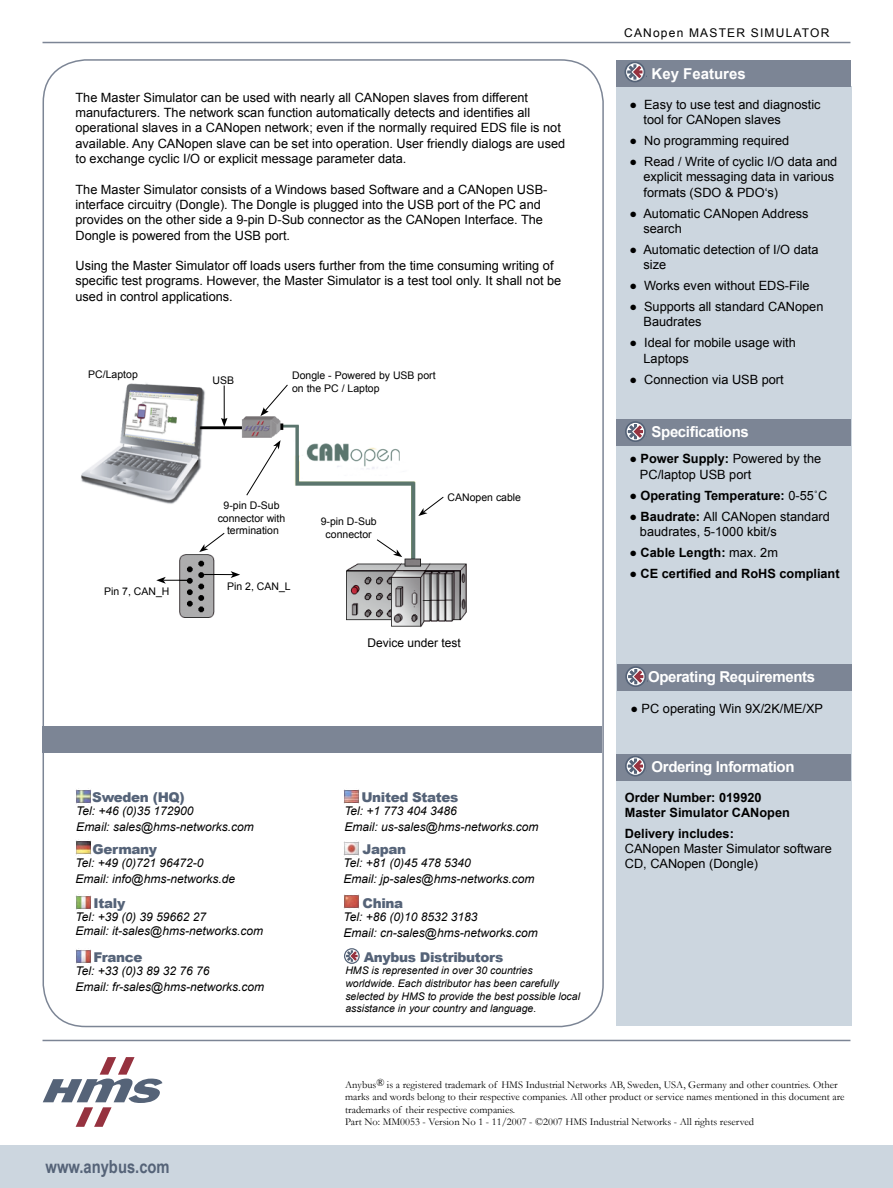
<style>
.page{position:relative;width:893px;height:1188px;background:#fff}
.page>*{position:absolute;margin:0;border:0;box-sizing:border-box;transform-origin:0 0}
.t1{font:700 18px "Arial Narrow";color:#556378}
.t2{font:700 15px "Arial";letter-spacing:-.025em;color:#fff}
.t3{font:700 15px "Arial";color:#fff}
.t4{font:900 13.5px "Arial";letter-spacing:-.025em;color:#556378}
.t5{font:12.75px/15.3px "Arial";color:#000}
.t6{font:700 12.75px/15.3px "Arial";color:#000}
.t7{font:italic 12px/16.2px "Arial";color:#000}
.t8{font:12px "Arial";letter-spacing:.1em;color:#000}
.t9{font:12px "Arial";color:#000}
.t10{font:10.5px/12.6px "Garamond";color:#000}
.t11{font:italic 10.5px/12.6px "Arial";color:#000}
.t12{font:10.5px/12.6px "Arial";color:#000;text-align:center}
.s1{font-weight:700}
.s2{font-weight:400}
</style>
<div class="page">
<hr style="left:43px;top:42px;width:807px;height:1px;background:#7c8595">
<div style="left:0;top:1145px;width:893px;height:43px;background:#ccd6df"></div>
<svg style="left:43px;top:1057px;width:119px;height:70px"></svg>
<hr style="left:43px;top:1040px;width:807px;height:1px;background:#7c8595">
<div style="left:617px;top:86px;width:235px;height:940px;background:#ccd6df"></div>
<div style="left:616px;top:60px;width:234px;height:27px;background:#7c8595"></div>
<div style="left:624px;top:62px;width:21px;height:20px;background:#556378;border-radius:50%"></div>
<svg style="left:626px;top:63px;width:18px;height:18px"></svg>
<svg style="left:627px;top:64px;width:20px;height:16px"></svg>
<div style="left:617px;top:419px;width:234px;height:27px;background:#7c8595"></div>
<svg style="left:625px;top:421px;width:21px;height:21px"></svg>
<svg style="left:627px;top:423px;width:17px;height:17px"></svg>
<svg style="left:628px;top:424px;width:18px;height:15px"></svg>
<div style="left:43px;top:726px;width:559px;height:26px;background:#7c8595"></div>
<svg style="left:344px;top:948px;width:16px;height:16px"></svg>
<svg style="left:345px;top:949px;width:13px;height:14px"></svg>
<svg style="left:346px;top:950px;width:14px;height:12px"></svg>
<img style="left:75px;top:789px;width:16px;height:16px">
<img style="left:75px;top:840px;width:16px;height:16px">
<img style="left:75px;top:894px;width:16px;height:16px">
<img style="left:75px;top:949px;width:16px;height:16px">
<img style="left:344px;top:789px;width:16px;height:15px">
<img style="left:344px;top:841px;width:15px;height:16px">
<img style="left:344px;top:894px;width:15px;height:16px">
<img style="left:42px;top:378px;width:425px;height:275px">
<div style="left:617px;top:754px;width:234px;height:27px;background:#7c8595"></div>
<svg style="left:625px;top:756px;width:21px;height:21px"></svg>
<svg style="left:627px;top:757px;width:17px;height:18px"></svg>
<svg style="left:628px;top:758px;width:18px;height:16px"></svg>
<div style="left:617px;top:664px;width:234px;height:27px;background:#7c8595"></div>
<svg style="left:625px;top:666px;width:21px;height:21px"></svg>
<svg style="left:627px;top:668px;width:17px;height:17px"></svg>
<svg style="left:628px;top:669px;width:20px;height:15px"></svg>
<svg style="left:260px;top:384px;width:28px;height:32px"></svg>
<svg style="left:418px;top:497px;width:26px;height:19px"></svg>
<hr style="left:224px;top:385px;width:1px;height:35px;background:#000">
<svg style="left:221px;top:418px;width:6px;height:9px"></svg>
<svg style="left:376px;top:539px;width:26px;height:18px"></svg>
<svg style="left:156px;top:577px;width:32px;height:7px"></svg>
<svg style="left:204px;top:571px;width:36px;height:7px"></svg>
<svg style="left:199px;top:533px;width:26px;height:19px"></svg>
<svg style="left:246px;top:440px;width:35px;height:56px"></svg>
<p class="t8" style="left:624px;top:25px;width:207px">CANopen MASTER SIMULATOR</p>
<p class="t5" style="left:75px;top:90px;width:491px">The Master Simulator can be used with nearly all CANopen slaves from different manufacturers. The network scan function automatically detects and identifies all operational slaves in a CANopen network; even if the normally required EDS file is not available. Any CANopen slave can be set into operation. User friendly dialogs are used to exchange cyclic I/O or explicit message parameter data.</p>
<p class="t5" style="left:75px;top:182px;width:473px">The Master Simulator consists of a Windows based Software and a CANopen USB&shy;interface circuitry (Dongle). The Dongle is plugged into the USB port of the PC and provides on the other side a 9-pin D-Sub connector as the CANopen Interface. The Dongle is powered from the USB port.</p>
<p class="t5" style="left:75px;top:258px;width:487px">Using the Master Simulator off loads users further from the time consuming writing of specific test programs. However, the Master Simulator is a test tool only. It shall not be used in control applications.</p>
<p class="t12" style="left:88px;top:369px;width:51px">PC/Laptop</p>
<p class="t12" style="left:104px;top:585px;width:67px">Pin 7, CAN_H</p>
<p class="t12" style="left:213px;top:374px;width:23px">USB</p>
<p class="t12" style="left:292px;top:369px;width:145px;text-align:left">Dongle - Powered by USB port on the PC / Laptop</p>
<p class="t12" style="left:218px;top:499px;width:69px">9-pin D-Sub connector with termination</p>
<p class="t12" style="left:227px;top:580px;width:65px">Pin 2, CAN_L</p>
<p class="t12" style="left:321px;top:515px;width:58px">9-pin D-Sub connector</p>
<p class="t12" style="left:448px;top:491px;width:75px">CANopen cable</p>
<p class="t9" style="left:367px;top:635px;width:95px">Device under test</p>
<p class="t4" style="left:92px;top:787px;width:94px">Sweden (HQ)</p>
<p class="t7" style="left:76px;top:803px;width:179px">Tel: +46 (0)35 172900<br>Email: sales@hms-networks.com</p>
<p class="t4" style="left:92px;top:839px;width:66px">Germany</p>
<p class="t7" style="left:75px;top:855px;width:161px">Tel: +49 (0)721 96472-0<br>Email: info@hms-networks.de</p>
<p class="t4" style="left:94px;top:893px;width:33px">Italy</p>
<p class="t7" style="left:75px;top:910px;width:189px;line-height:14.4px">Tel: +39 (0) 39 59662 27<br>Email: it-sales@hms-networks.com</p>
<p class="t4" style="left:94px;top:948px;width:51px">France</p>
<p class="t7" style="left:75px;top:963px;width:190px">Tel: +33 (0)3 89 32 76 76<br>Email: fr-sales@hms-networks.com</p>
<p class="t4" style="left:361px;top:787px;width:98px">United States</p>
<p class="t7" style="left:344px;top:803px;width:196px">Tel: +1 773 404 3486<br>Email: us-sales@hms-networks.com</p>
<p class="t4" style="left:363px;top:839px;width:45px">Japan</p>
<p class="t7" style="left:343px;top:855px;width:192px">Tel: +81 (0)45 478 5340<br>Email: jp-sales@hms-networks.com</p>
<p class="t4" style="left:363px;top:893px;width:42px">China</p>
<p class="t7" style="left:343px;top:909px;width:196px">Tel: +86 (0)10 8532 3183<br>Email: cn-sales@hms-networks.com</p>
<p class="t4" style="left:364px;top:947px;width:141px">Anybus Distributors</p>
<p class="t11" style="left:345px;top:965px;width:236px">HMS is represented in over 30 countries worldwide. Each distributor has been carefully selected by HMS to provide the best possible local assistance in your country and language.</p>
<p class="t3" style="left:652px;top:64px;width:96px">Key Features</p>
<p class="t5" style="left:643px;top:97px;width:179px;text-indent:-14px">● Easy to use test and diagnostic tool for CANopen slaves</p>
<p class="t5" style="left:629px;top:133px;width:162px">● No programming required</p>
<p class="t5" style="left:643px;top:154px;width:195px;text-indent:-14px">● Read / Write of cyclic I/O data and explicit messaging data in various formats (SDO &amp; PDO‘s)</p>
<p class="t5" style="left:643px;top:206px;width:167px;text-indent:-14px">● Automatic CANopen Address search</p>
<p class="t5" style="left:643px;top:242px;width:176px;text-indent:-14px">● Automatic detection of I/O data size</p>
<p class="t5" style="left:629px;top:278px;width:182px">● Works even without EDS-File</p>
<p class="t5" style="left:643px;top:299px;width:181px;text-indent:-14px">● Supports all standard CANopen<br>Baudrates</p>
<p class="t5" style="left:643px;top:335px;width:154px;text-indent:-14px">● Ideal for mobile usage with<br>Laptops</p>
<p class="t5" style="left:629px;top:372px;width:156px">● Connection via USB port</p>
<p class="t2" style="left:652px;top:422px;width:99px">Specifications</p>
<p class="t5" style="left:640px;top:451px;width:183px;text-indent:-11px">● <span class="s1">Power Supply:</span> Powered by the<br>PC/laptop USB port</p>
<p class="t6" style="left:629px;top:488px;width:200px"><span class="s2">●</span> Operating Temperature: <span class="s2">0-55˚C</span></p>
<p class="t5" style="left:640px;top:509px;width:191px;text-indent:-11px">● <span class="s1">Baudrate:</span> All CANopen standard baudrates, 5-1000 kbit/s</p>
<p class="t6" style="left:629px;top:545px;width:150px"><span class="s2">●</span> Cable Length: <span class="s2">max. 2m</span></p>
<p class="t6" style="left:629px;top:566px;width:212px"><span class="s2">●</span> CE certified and RoHS compliant</p>
<p class="t2" style="left:648px;top:667px;width:169px">Operating Requirements</p>
<p class="t5" style="left:630px;top:701px;width:194px">● PC operating Win 9X/2K/ME/XP</p>
<p class="t2" style="left:652px;top:757px;width:144px">Ordering Information</p>
<p class="t6" style="left:625px;top:790px;width:167px">Order Number: 019920<br>Master Simulator CANopen</p>
<p class="t6" style="left:625px;top:826px;width:111px">Delivery includes:</p>
<p class="t5" style="left:625px;top:841px;width:208px">CANopen Master Simulator software<br>CD, CANopen (Dongle)</p>
<h1 class="t1" style="left:46px;top:1153px;width:126px">www.anybus.com</h1>
<p class="t10" style="left:345px;top:1078px;width:501px">Anybus® is a registered trademark of HMS Industrial Networks AB, Sweden, USA, Germany and other countries. Other marks and words belong to their respective companies. All other product or service names mentioned in this document are trademarks of their respective companies.<br>Part No: MM0053 - Version No 1 - 11/2007 - ©2007 HMS Industrial Networks - All rights reserved</p>
</div>
